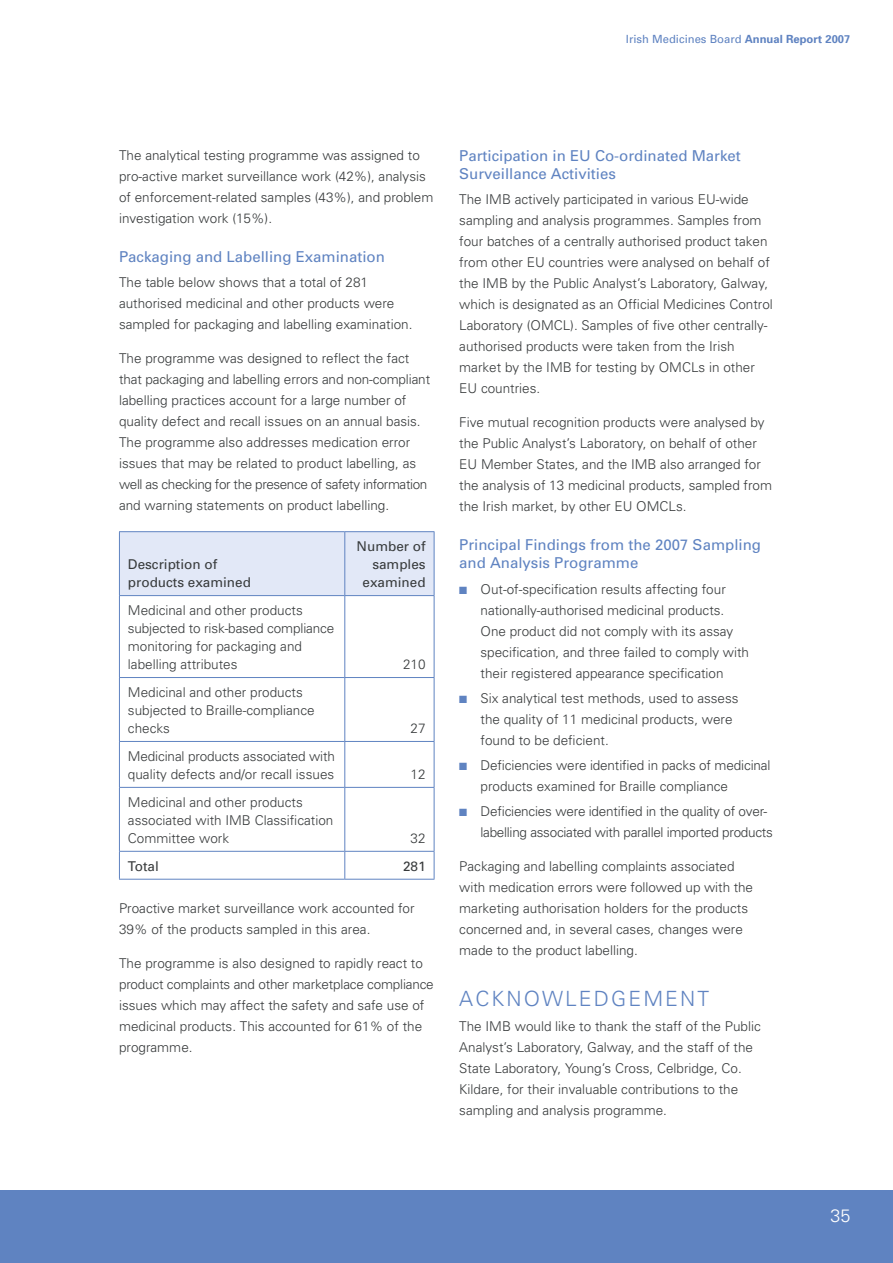
<style>
.page{position:relative;width:893px;height:1263px;background:#fff}
.page>*{position:absolute;margin:0;border:0;box-sizing:border-box;transform-origin:0 0}
.t1{font:300 21px "Univers";letter-spacing:.1em;color:#5f83c1}
.t2{font:300 18px "Univers";color:#fff}
.t3{font:15px/18px "Univers";color:#5f83c1}
.t4{font:300 13.5px/21px "Univers";color:#373a3b}
.t5{font:300 13.5px/21px "Univers";letter-spacing:-.02em;color:#373a3b}
.t6{font:13.5px/18px "Univers";color:#373a3b}
.t7{font:11.25px "Univers";color:#5f83c1}
.s1{font-weight:700}
.s2{color:#5f83c1}
</style>
<div class="page">
<div style="left:0;top:1191px;width:893px;height:72px;background:#5f83c1"></div>
<div style="left:120px;top:532px;width:314px;height:63px;background:#e2e8f7"></div>
<hr style="left:119px;top:531px;width:226px;height:1px;background:#5f83c1">
<hr style="left:119px;top:532px;width:1px;height:63px;background:#5f83c1">
<hr style="left:345px;top:531px;width:89px;height:1px;background:#5f83c1">
<hr style="left:344px;top:532px;width:1px;height:63px;background:#5f83c1">
<hr style="left:434px;top:532px;width:1px;height:63px;background:#5f83c1">
<hr style="left:119px;top:595px;width:226px;height:1px;background:#5f83c1">
<hr style="left:119px;top:596px;width:1px;height:81px;background:#5f83c1">
<hr style="left:345px;top:595px;width:89px;height:1px;background:#5f83c1">
<hr style="left:344px;top:596px;width:1px;height:81px;background:#5f83c1">
<hr style="left:434px;top:596px;width:1px;height:81px;background:#5f83c1">
<hr style="left:119px;top:677px;width:226px;height:1px;background:#5f83c1">
<hr style="left:119px;top:678px;width:1px;height:63px;background:#5f83c1">
<hr style="left:345px;top:677px;width:89px;height:1px;background:#5f83c1">
<hr style="left:344px;top:678px;width:1px;height:63px;background:#5f83c1">
<hr style="left:434px;top:678px;width:1px;height:63px;background:#5f83c1">
<hr style="left:119px;top:741px;width:226px;height:1px;background:#5f83c1">
<hr style="left:119px;top:742px;width:1px;height:45px;background:#5f83c1">
<hr style="left:345px;top:741px;width:89px;height:1px;background:#5f83c1">
<hr style="left:344px;top:742px;width:1px;height:45px;background:#5f83c1">
<hr style="left:434px;top:742px;width:1px;height:45px;background:#5f83c1">
<hr style="left:119px;top:787px;width:226px;height:1px;background:#5f83c1">
<hr style="left:119px;top:788px;width:1px;height:63px;background:#5f83c1">
<hr style="left:345px;top:787px;width:89px;height:1px;background:#5f83c1">
<hr style="left:344px;top:788px;width:1px;height:63px;background:#5f83c1">
<hr style="left:434px;top:788px;width:1px;height:63px;background:#5f83c1">
<hr style="left:119px;top:851px;width:226px;height:1px;background:#5f83c1">
<svg style="left:119px;top:852px;width:1px;height:27px"></svg>
<hr style="left:345px;top:851px;width:89px;height:1px;background:#5f83c1">
<svg style="left:344px;top:852px;width:1px;height:27px"></svg>
<svg style="left:434px;top:852px;width:1px;height:27px"></svg>
<hr style="left:119px;top:879px;width:226px;height:1px;background:#5f83c1">
<hr style="left:345px;top:879px;width:89px;height:1px;background:#5f83c1">
<p class="t7" style="left:626px;top:32px;width:226px">Irish Medicines Board <span class="s1">Annual Report 2007</span></p>
<p class="t4" style="left:119px;top:144px;width:316px">The analytical testing programme was assigned to pro-active market surveillance work (42%), analysis of enforcement-related samples (43%), and problem investigation work (1 5%).</p>
<p class="t3" style="left:119px;top:247px;width:267px">Packaging and Labelling Examination</p>
<p class="t4" style="left:119px;top:272px;width:295px">The table below shows that a total of 281 authorised medicinal and other products were sampled for packaging and labelling examination.</p>
<p class="t4" style="left:119px;top:347px;width:313px">The programme was designed to reflect the fact that packaging and labelling errors and non-compliant labelling practices account for a large number of quality defect and recall issues on an annual basis.<br>The programme also addresses medication error issues that may be related to product labelling, as well as checking for the presence of safety information and warning statements on product labelling.</p>
<p class="t6" style="left:128px;top:555px;width:125px">Description of products examined</p>
<p class="t4" style="left:128px;top:601px;width:208px;line-height:18px">Medicinal and other products subjected to risk-based compliance monitoring for packaging and labelling attributes</p>
<p class="t4" style="left:128px;top:683px;width:188px;line-height:18px">Medicinal and other products subjected to Braille-compliance checks</p>
<p class="t4" style="left:128px;top:747px;width:209px;line-height:18px">Medicinal products associated with quality defects and/or recall issues</p>
<p class="t4" style="left:128px;top:793px;width:207px;line-height:18px">Medicinal and other products associated with IMB Classification<br>Committee work</p>
<p class="t6" style="left:357px;top:537px;width:70px;text-align:right">Number of samples examined</p>
<p class="t4" style="left:403px;top:653px;width:24px">21 0</p>
<p class="t4" style="left:411px;top:717px;width:17px">27</p>
<p class="t4" style="left:411px;top:763px;width:8px">12</p>
<p class="t4" style="left:411px;top:827px;width:8px">32</p>
<p class="t6" style="left:128px;top:857px;width:32px">Total</p>
<p class="t6" style="left:403px;top:857px;width:24px">281</p>
<p class="t4" style="left:119px;top:898px;width:297px">Proactive market surveillance work accounted for<br>39% of the products sampled in this area.</p>
<p class="t4" style="left:119px;top:952px;width:316px">The programme is also designed to rapidly react to product complaints and other marketplace compliance issues which may affect the safety and safe use of medicinal products. This accounted for 61 % of the programme.</p>
<p class="t3" style="left:459px;top:146px;width:283px">Participation in EU Co-ordinated Market<br>Surveillance Activities</p>
<p class="t4" style="left:459px;top:189px;width:315px">The IMB actively participated in various EU-wide sampling and analysis programmes. Samples from four batches of a centrally authorised product taken from other EU countries were analysed on behalf of the IMB by the Public Analyst’s Laboratory, Galway, which is designated as an Official Medicines Control Laboratory (OMCL). Samples of five other centrally&shy;authorised products were taken from the Irish market by the IMB for testing by OMCLs in other EU countries.</p>
<p class="t4" style="left:459px;top:411px;width:314px">Five mutual recognition products were analysed by the Public Analyst’s Laboratory, on behalf of other EU Member States, and the IMB also arranged for the analysis of 13 medicinal products, sampled from the Irish market, by other EU OMCLs.</p>
<p class="t3" style="left:459px;top:536px;width:303px">Principal Findings from the 2007 Sampling and Analysis Programme</p>
<p class="t4" style="left:480px;top:578px;width:270px;text-indent:-21px"><span class="s2">■</span> Out-of-specification results affecting four nationally-authorised medicinal products.<br>One product did not comply with its assay specification, and three failed to comply with their registered appearance specification</p>
<p class="t4" style="left:480px;top:687px;width:260px;text-indent:-21px"><span class="s2">■</span> Six analytical test methods, used to assess the quality of 11 medicinal products, were found to be deficient.</p>
<p class="t4" style="left:480px;top:754px;width:291px;text-indent:-21px"><span class="s2">■</span> Deficiencies were identified in packs of medicinal products examined for Braille compliance</p>
<p class="t5" style="left:480px;top:801px;width:294px;text-indent:-21px"><span class="s2">■</span> Deficiencies were identified in the quality of over&shy;labelling associated with parallel imported products</p>
<p class="t4" style="left:459px;top:855px;width:295px">Packaging and labelling complaints associated with medication errors were followed up with the marketing authorisation holders for the products concerned and, in several cases, changes were made to the product labelling.</p>
<h1 class="t1" style="left:459px;top:986px;width:251px">ACKNOWLEDGEMENT</h1>
<p class="t4" style="left:459px;top:1016px;width:303px">The IMB would like to thank the staff of the Public Analyst’s Laboratory, Galway, and the staff of the State Laboratory, Young’s Cross, Celbridge, Co.<br>Kildare, for their invaluable contributions to the sampling and analysis programme.</p>
<h2 class="t2" style="left:830px;top:1205px;width:22px">35</h2>
</div>
